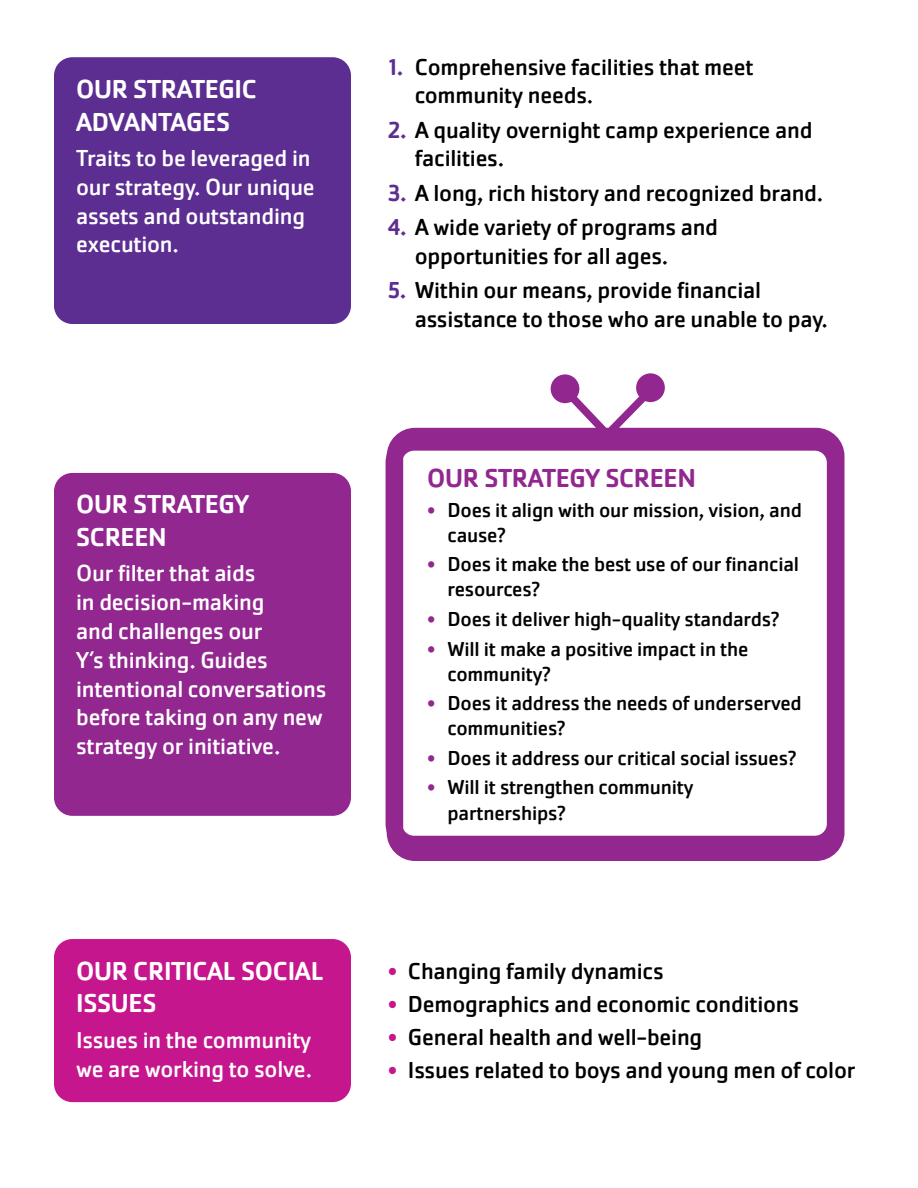
<style>
.page{position:relative;width:918px;height:1188px;background:#fff}
.page>*{position:absolute;margin:0;border:0;box-sizing:border-box;transform-origin:0 0}
.t1{font:500 27px/32.4px "Cachet Pro";letter-spacing:-.01em;color:#fff}
.t2{font:500 27px "Cachet Pro";letter-spacing:-.01em;color:#92278f}
.t3{font:24px/28.8px "Cachet Pro";letter-spacing:-.01em;color:#000}
.t4{font:24px/28.8px "Cachet Pro";letter-spacing:-.01em;color:#fff}
.t5{font:21px/25.2px "Cachet Pro";letter-spacing:-.01em;color:#000}
.s1{font-weight:500;color:#5c2e91}
.s2{color:#92278f}
.s3{color:#c6168d}
</style>
<div class="page">
<div style="left:54px;top:57px;width:297px;height:267px;background:#5c2e91;border-radius:18px"></div>
<div style="left:54px;top:473px;width:297px;height:343px;background:#92278f;border-radius:18px"></div>
<div style="left:54px;top:939px;width:297px;height:163px;background:#c6168d;border-radius:18px"></div>
<div style="left:387px;top:428px;width:457px;height:433px;border:16px solid #92278f;border-radius:20px"></div>
<div style="left:386px;top:434px;width:457px;height:418px;border:16px solid #92278f;border-radius:20px"></div>
<svg style="left:553px;top:378px;width:110px;height:67px"></svg>
<div style="left:551px;top:374px;width:28px;height:29px;background:#92278f;border-radius:50%"></div>
<div style="left:636px;top:373px;width:29px;height:29px;background:#92278f;border-radius:50%"></div>
<p class="t1" style="left:76px;top:73px;width:182px">OUR STRATEGIC<br>ADVANTAGES</p>
<p class="t4" style="left:76px;top:144px;width:240px">Traits to be leveraged in our strategy. Our unique assets and outstanding execution.</p>
<p class="t1" style="left:76px;top:488px;width:174px">OUR STRATEGY<br>SCREEN</p>
<p class="t4" style="left:76px;top:559px;width:252px">Our filter that aids<br>in decision-making<br>and challenges our<br>Y’s thinking. Guides intentional conversations before taking on any new strategy or initiative.</p>
<p class="t1" style="left:76px;top:955px;width:249px">OUR CRITICAL SOCIAL<br>ISSUES</p>
<p class="t4" style="left:76px;top:1026px;width:238px">Issues in the community we are working to solve.</p>
<p class="t3" style="left:415px;top:53px;width:340px;text-indent:-25px"><span class="s1">1.</span> Comprehensive facilities that meet community needs.</p>
<p class="t3" style="left:415px;top:116px;width:399px;text-indent:-27px"><span class="s1">2.</span> A quality overnight camp experience and facilities.</p>
<p class="t3" style="left:388px;top:179px;width:437px"><span class="s1">3.</span> A long, rich history and recognized brand.</p>
<p class="t3" style="left:415px;top:213px;width:305px;text-indent:-27px"><span class="s1">4.</span> A wide variety of programs and opportunities for all ages.</p>
<p class="t3" style="left:415px;top:276px;width:415px;text-indent:-27px"><span class="s1">5.</span> Within our means, provide financial assistance to those who are unable to pay.</p>
<p class="t2" style="left:427px;top:462px;width:270px">OUR STRATEGY SCREEN</p>
<p class="t5" style="left:448px;top:497px;width:356px;text-indent:-20px"><span class="s2">•</span> Does it align with our mission, vision, and cause?</p>
<p class="t5" style="left:448px;top:552px;width:353px;text-indent:-20px"><span class="s2">•</span> Does it make the best use of our financial resources?</p>
<p class="t5" style="left:427px;top:607px;width:354px"><span class="s2">•</span> Does it deliver high-quality standards?</p>
<p class="t5" style="left:448px;top:636px;width:302px;text-indent:-20px"><span class="s2">•</span> Will it make a positive impact in the community?</p>
<p class="t5" style="left:448px;top:691px;width:356px;text-indent:-20px"><span class="s2">•</span> Does it address the needs of underserved communities?</p>
<p class="t5" style="left:427px;top:746px;width:371px"><span class="s2">•</span> Does it address our critical social issues?</p>
<p class="t5" style="left:448px;top:775px;width:248px;text-indent:-20px"><span class="s2">•</span> Will it strengthen community partnerships?</p>
<p class="t3" style="left:388px;top:957px;width:278px"><span class="s3">•</span> Changing family dynamics</p>
<p class="t3" style="left:388px;top:990px;width:413px"><span class="s3">•</span> Demographics and economic conditions</p>
<p class="t3" style="left:388px;top:1023px;width:316px"><span class="s3">•</span> General health and well-being</p>
<p class="t3" style="left:388px;top:1056px;width:469px"><span class="s3">•</span> Issues related to boys and young men of color</p>
</div>
